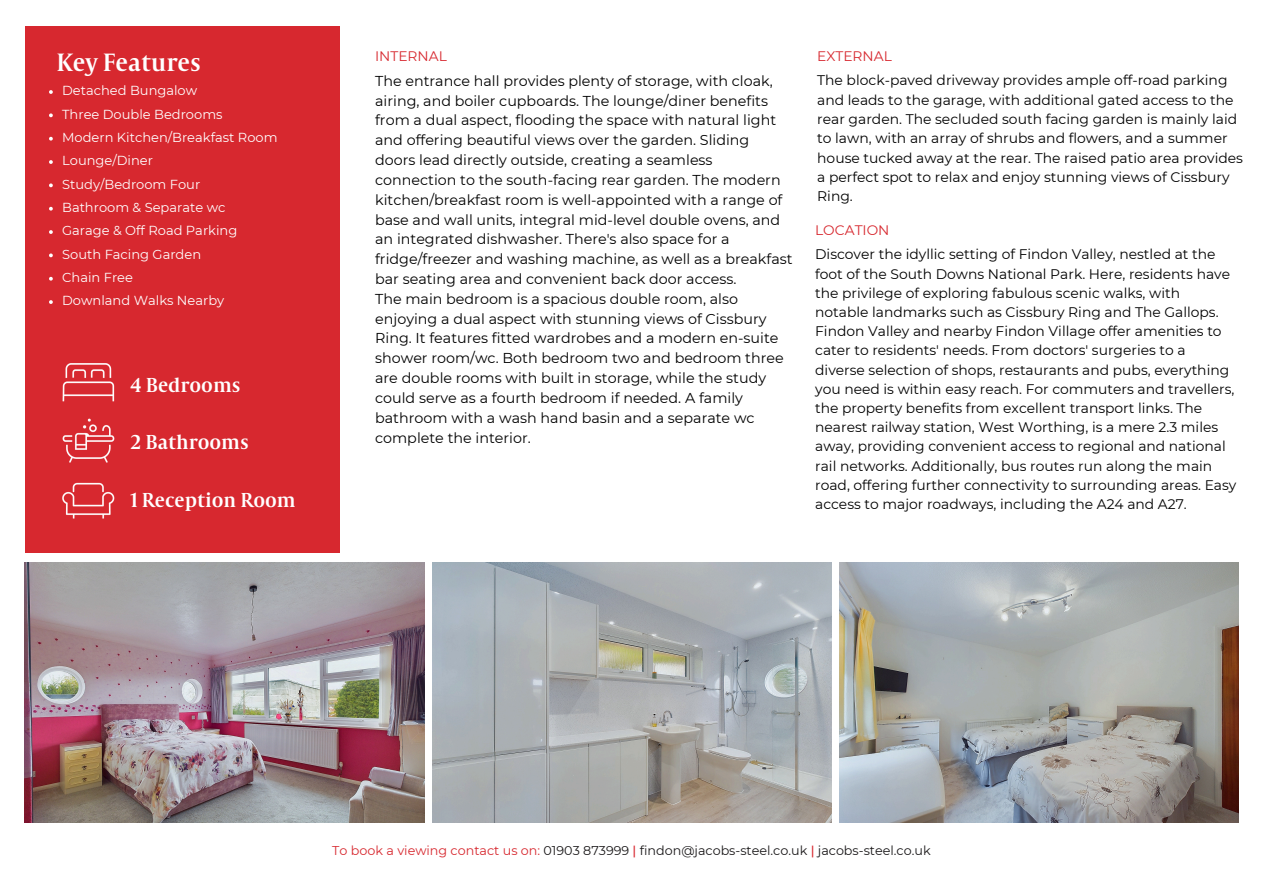
<style>
.page{position:relative;width:1263px;height:894px;background:#fff}
.page>*{position:absolute;margin:0;border:0;box-sizing:border-box;transform-origin:0 0}
.t1{font:27.6px "Capitolium Road";color:#fff}
.t2{font:22.2px "Capitolium Road";color:#fff}
.t3{font:14.25px/19.8px "Montserrat";color:#000}
.t4{font:13.95px/19.2px "Montserrat";color:#000}
.t5{font:13.8px/19.2px "Montserrat";color:#000}
.t6{font:13.8px "Montserrat";color:#d7282f}
.t7{font:13.05px "Montserrat";color:#fff}
.t8{font:12.75px "Montserrat";color:#191718}
.s1{color:#d7282f}
.s2{font-weight:500;color:#d7282f}
</style>
<div class="page">
<img style="left:432px;top:562px;width:399px;height:260px">
<img style="left:25px;top:562px;width:399px;height:260px">
<img style="left:839px;top:562px;width:400px;height:260px">
<div style="left:25px;top:26px;width:314px;height:526px;background:#d7282f"></div>
<img style="left:62px;top:482px;width:53px;height:37px">
<img style="left:62px;top:418px;width:53px;height:45px">
<img style="left:62px;top:363px;width:53px;height:39px">
<svg style="left:49px;top:90px;width:4px;height:4px"></svg>
<svg style="left:49px;top:113px;width:4px;height:4px"></svg>
<svg style="left:49px;top:137px;width:4px;height:3px"></svg>
<svg style="left:49px;top:160px;width:4px;height:4px"></svg>
<svg style="left:49px;top:183px;width:4px;height:4px"></svg>
<svg style="left:49px;top:207px;width:4px;height:3px"></svg>
<svg style="left:49px;top:230px;width:4px;height:4px"></svg>
<svg style="left:49px;top:253px;width:4px;height:4px"></svg>
<svg style="left:49px;top:277px;width:4px;height:3px"></svg>
<svg style="left:49px;top:300px;width:4px;height:4px"></svg>
<h2 class="t1" style="left:57px;top:53px;width:146px">Key Features</h2>
<p class="t7" style="left:62px;top:83px;width:137px">Detached Bungalow</p>
<p class="t7" style="left:62px;top:106px;width:162px">Three Double Bedrooms</p>
<p class="t7" style="left:62px;top:129px;width:217px">Modern Kitchen/Breakfast Room</p>
<p class="t7" style="left:62px;top:153px;width:92px">Lounge/Diner</p>
<p class="t7" style="left:62px;top:176px;width:140px">Study/Bedroom Four</p>
<p class="t7" style="left:62px;top:199px;width:165px">Bathroom &amp; Separate wc</p>
<p class="t7" style="left:62px;top:223px;width:177px">Garage &amp; Off Road Parking</p>
<p class="t7" style="left:62px;top:246px;width:140px">South Facing Garden</p>
<p class="t7" style="left:62px;top:269px;width:72px">Chain Free</p>
<p class="t7" style="left:62px;top:293px;width:164px">Downland Walks Nearby</p>
<h2 class="t2" style="left:130px;top:377px;width:112px">4 Bedrooms</h2>
<h2 class="t2" style="left:130px;top:435px;width:120px">2 Bathrooms</h2>
<h3 class="t2" style="left:130px;top:492px;width:167px">1 Reception Room</h3>
<h4 class="t6" style="left:375px;top:47px;width:73px">INTERNAL</h4>
<h3 class="t6" style="left:817px;top:47px;width:76px">EXTERNAL</h3>
<h4 class="t3" style="left:375px;top:71px;width:419px">The entrance hall provides plenty of storage, with cloak, airing, and boiler cupboards. The lounge/diner benefits from a dual aspect, flooding the space with natural light and offering beautiful views over the garden. Sliding doors lead directly outside, creating a seamless connection to the south-facing rear garden. The modern kitchen/breakfast room is well-appointed with a range of base and wall units, integral mid-level double ovens, and an integrated dishwasher. There's also space for a fridge/freezer and washing machine, as well as a breakfast bar seating area and convenient back door access.<br>The main bedroom is a spacious double room, also enjoying a dual aspect with stunning views of Cissbury Ring. It features fitted wardrobes and a modern en-suite shower room/wc. Both bedroom two and bedroom three are double rooms with built in storage, while the study could serve as a fourth bedroom if needed. A family bathroom with a wash hand basin and a separate wc complete the interior.</h4>
<h3 class="t4" style="left:817px;top:71px;width:427px">The block-paved driveway provides ample off-road parking and leads to the garage, with additional gated access to the rear garden. The secluded south facing garden is mainly laid to lawn, with an array of shrubs and flowers, and a summer house tucked away at the rear. The raised patio area provides a perfect spot to relax and enjoy stunning views of Cissbury Ring.</h3>
<p class="t6" style="left:815px;top:221px;width:76px">LOCATION</p>
<h4 class="t5" style="left:815px;top:245px;width:423px">Discover the idyllic setting of Findon Valley, nestled at the foot of the South Downs National Park. Here, residents have the privilege of exploring fabulous scenic walks, with notable landmarks such as Cissbury Ring and The Gallops.<br>Findon Valley and nearby Findon Village offer amenities to cater to residents' needs. From doctors' surgeries to a diverse selection of shops, restaurants and pubs, everything you need is within easy reach. For commuters and travellers, the property benefits from excellent transport links. The nearest railway station, West Worthing, is a mere 2.3 miles away, providing convenient access to regional and national rail networks. Additionally, bus routes run along the main road, offering further connectivity to surrounding areas. Easy access to major roadways, including the A24 and A27.</h4>
<p class="t8" style="left:332px;top:842px;width:600px"><span class="s1">To book a viewing contact us on:</span> 01903 873999 <span class="s2">|</span> findon@jacobs-steel.co.uk <span class="s2">|</span> jacobs-steel.co.uk</p>
</div>
